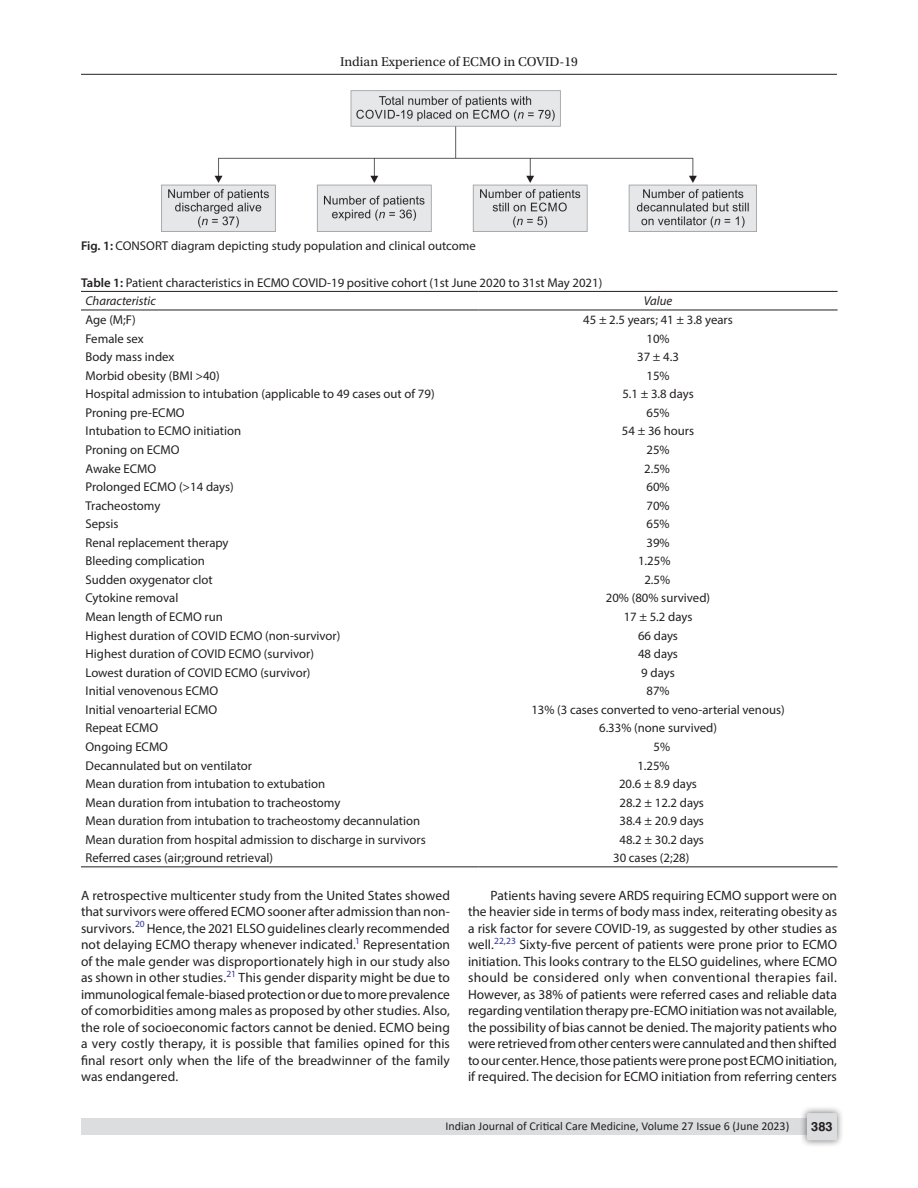
<style>
.page{position:relative;width:918px;height:1188px;background:#fff}
.page>*{position:absolute;margin:0;border:0;box-sizing:border-box;transform-origin:0 0}
.Para-Indent{font:13.5px/16.5px "Myriad Pro";color:#231f20;text-align:justify}
.Para-NoIndent{font:13.5px/16.5px "Myriad Pro";letter-spacing:.005em;color:#231f20;text-align:justify}
.t1{font:13.5px "Utopia Std";color:#231f20}
.TableBody{font:12.75px "Myriad Pro";color:#231f20}
.TableCaption{font:12.75px "Myriad Pro";color:#231f20}
.FigCaption{font:12.75px "Myriad Pro";color:#231f20}
.TableHeader{font:italic 12.75px "Myriad Pro";color:#231f20}
.t2{font:700 12.75px "Helvetica LT Std";color:#231f20}
.t3{font:12px "Calibri";color:#231f20}
.s1{font-weight:600}
</style>
<div class="page">
<hr style="left:81px;top:74px;width:756px;height:1px;background:#231f20">
<div style="left:81px;top:1119px;width:756px;height:16px;background:#dcdddf"></div>
<div style="left:800px;top:1106px;width:44px;height:41px;background:#231f20;opacity:.61"></div>
<div style="left:807px;top:1113px;width:30px;height:27px;background:#dcdddf;border-radius:2px"></div>
<hr style="left:81px;top:291px;width:397px;height:1px;background:#231f20">
<hr style="left:478px;top:291px;width:360px;height:1px;background:#231f20">
<hr style="left:81px;top:310px;width:397px;height:1px;background:#231f20">
<hr style="left:478px;top:310px;width:360px;height:1px;background:#231f20">
<hr style="left:81px;top:866px;width:397px;height:1px;background:#231f20">
<hr style="left:478px;top:866px;width:360px;height:1px;background:#231f20">
<img style="left:161px;top:90px;width:596px;height:141px">
<p class="t1" style="left:340px;top:55px;width:239px">Indian Experience of ECMO in COVID-19</p>
<p class="FigCaption" style="left:81px;top:238px;width:396px"><span class="s1">Fig. 1:</span> CONSORT diagram depicting study population and clinical outcome</p>
<p class="TableCaption" style="left:81px;top:275px;width:523px"><span class="s1">Table 1:</span> Patient characteristics in ECMO COVID-19 positive cohort (1st June 2020 to 31st May 2021)</p>
<p class="TableHeader" style="left:86px;top:293px;width:72px">Characteristic</p>
<p class="TableHeader" style="left:644px;top:293px;width:30px">Value</p>
<p class="TableBody" style="left:86px;top:312px;width:52px">Age (M;F)</p>
<p class="TableBody" style="left:583px;top:312px;width:151px">45 ± 2.5 years; 41 ± 3.8 years</p>
<p class="TableBody" style="left:86px;top:330px;width:60px">Female sex</p>
<p class="TableBody" style="left:646px;top:330px;width:25px">10%</p>
<p class="TableBody" style="left:86px;top:349px;width:90px">Body mass index</p>
<p class="TableBody" style="left:637px;top:349px;width:43px">37 ± 4.3</p>
<p class="TableBody" style="left:86px;top:368px;width:136px">Morbid obesity (BMI &gt;40)</p>
<p class="TableBody" style="left:646px;top:368px;width:25px">15%</p>
<p class="TableBody" style="left:86px;top:386px;width:351px">Hospital admission to intubation (applicable to 49 cases out of 79)</p>
<p class="TableBody" style="left:622px;top:386px;width:73px">5.1 ± 3.8 days</p>
<p class="TableBody" style="left:86px;top:405px;width:101px">Proning pre-ECMO</p>
<p class="TableBody" style="left:646px;top:405px;width:25px">65%</p>
<p class="TableBody" style="left:86px;top:423px;width:157px">Intubation to ECMO initiation</p>
<p class="TableBody" style="left:622px;top:423px;width:74px">54 ± 36 hours</p>
<p class="TableBody" style="left:86px;top:442px;width:96px">Proning on ECMO</p>
<p class="TableBody" style="left:646px;top:442px;width:25px">25%</p>
<p class="TableBody" style="left:86px;top:460px;width:72px">Awake ECMO</p>
<p class="TableBody" style="left:644px;top:460px;width:27px">2.5%</p>
<p class="TableBody" style="left:86px;top:479px;width:150px">Prolonged ECMO (&gt;14 days)</p>
<p class="TableBody" style="left:646px;top:479px;width:25px">60%</p>
<p class="TableBody" style="left:86px;top:498px;width:76px">Tracheostomy</p>
<p class="TableBody" style="left:646px;top:498px;width:25px">70%</p>
<p class="TableBody" style="left:86px;top:516px;width:35px">Sepsis</p>
<p class="TableBody" style="left:646px;top:516px;width:25px">65%</p>
<p class="TableBody" style="left:86px;top:535px;width:145px">Renal replacement therapy</p>
<p class="TableBody" style="left:646px;top:535px;width:25px">39%</p>
<p class="TableBody" style="left:86px;top:553px;width:121px">Bleeding complication</p>
<p class="TableBody" style="left:638px;top:553px;width:34px">1.25%</p>
<p class="TableBody" style="left:86px;top:572px;width:129px">Sudden oxygenator clot</p>
<p class="TableBody" style="left:644px;top:572px;width:27px">2.5%</p>
<p class="TableBody" style="left:86px;top:590px;width:94px">Cytokine removal</p>
<p class="TableBody" style="left:606px;top:590px;width:106px">20% (80% survived)</p>
<p class="TableBody" style="left:86px;top:609px;width:139px">Mean length of ECMO run</p>
<p class="TableBody" style="left:624px;top:609px;width:70px">17 ± 5.2 days</p>
<p class="TableBody" style="left:86px;top:627px;width:256px">Highest duration of COVID ECMO (non-survivor)</p>
<p class="TableBody" style="left:638px;top:627px;width:41px">66 days</p>
<p class="TableBody" style="left:86px;top:646px;width:230px">Highest duration of COVID ECMO (survivor)</p>
<p class="TableBody" style="left:638px;top:646px;width:41px">48 days</p>
<p class="TableBody" style="left:86px;top:665px;width:226px">Lowest duration of COVID ECMO (survivor)</p>
<p class="TableBody" style="left:641px;top:665px;width:35px">9 days</p>
<p class="TableBody" style="left:86px;top:683px;width:134px">Initial venovenous ECMO</p>
<p class="TableBody" style="left:646px;top:683px;width:25px">87%</p>
<p class="TableBody" style="left:86px;top:702px;width:133px">Initial venoarterial ECMO</p>
<p class="TableBody" style="left:531px;top:702px;width:255px">13% (3 cases converted to veno-arterial venous)</p>
<p class="TableBody" style="left:86px;top:720px;width:74px">Repeat ECMO</p>
<p class="TableBody" style="left:599px;top:720px;width:119px">6.33% (none survived)</p>
<p class="TableBody" style="left:86px;top:739px;width:84px">Ongoing ECMO</p>
<p class="TableBody" style="left:653px;top:739px;width:18px">5%</p>
<p class="TableBody" style="left:86px;top:757px;width:168px">Decannulated but on ventilator</p>
<p class="TableBody" style="left:637px;top:757px;width:34px">1.25%</p>
<p class="TableBody" style="left:86px;top:776px;width:241px">Mean duration from intubation to extubation</p>
<p class="TableBody" style="left:619px;top:776px;width:79px">20.6 ± 8.9 days</p>
<p class="TableBody" style="left:86px;top:795px;width:256px">Mean duration from intubation to tracheostomy</p>
<p class="TableBody" style="left:620px;top:795px;width:86px">28.2 ± 12.2 days</p>
<p class="TableBody" style="left:86px;top:813px;width:336px">Mean duration from intubation to tracheostomy decannulation</p>
<p class="TableBody" style="left:620px;top:813px;width:86px">38.4 ± 20.9 days</p>
<p class="TableBody" style="left:86px;top:832px;width:342px">Mean duration from hospital admission to discharge in survivors</p>
<p class="TableBody" style="left:620px;top:832px;width:86px">48.2 ± 30.2 days</p>
<p class="TableBody" style="left:86px;top:850px;width:189px">Referred cases (air;ground retrieval)</p>
<p class="TableBody" style="left:613px;top:850px;width:78px">30 cases (2;28)</p>
<p class="Para-NoIndent" style="left:81px;top:887px;width:371px">A retrospective multicenter study from the United States showed that survivors were offered ECMO sooner after admission than non&shy;survivors.<sup>20</sup> Hence, the 2021 ELSO guidelines clearly recommended not delaying ECMO therapy whenever indicated.<sup>1</sup> Representation of the male gender was disproportionately high in our study also as shown in other studies.<sup>21</sup> This gender disparity might be due to immunological female-biased protection or due to more prevalence of comorbidities among males as proposed by other studies. Also, the role of socioeconomic factors cannot be denied. ECMO being a very costly therapy, it is possible that families opined for this final resort only when the life of the breadwinner of the family was endangered.</p>
<p class="Para-Indent" style="left:468px;top:887px;width:371px;text-indent:22px">Patients having severe ARDS requiring ECMO support were on the heavier side in terms of body mass index, reiterating obesity as a risk factor for severe COVID-19, as suggested by other studies as well.<sup>22,23</sup> Sixty-five percent of patients were prone prior to ECMO initiation. This looks contrary to the ELSO guidelines, where ECMO should be considered only when conventional therapies fail.<br>However, as 38% of patients were referred cases and reliable data regarding ventilation therapy pre-ECMO initiation was not available, the possibility of bias cannot be denied. The majority patients who were retrieved from other centers were cannulated and then shifted to our center. Hence, those patients were prone post ECMO initiation, if required. The decision for ECMO initiation from referring centers</p>
<p class="t3" style="left:445px;top:1117px;width:345px">Indian Journal of Critical Care Medicine, Volume 27 Issue 6 (June 2023)</p>
<p class="t2" style="left:811px;top:1119px;width:23px">383</p>
</div>
